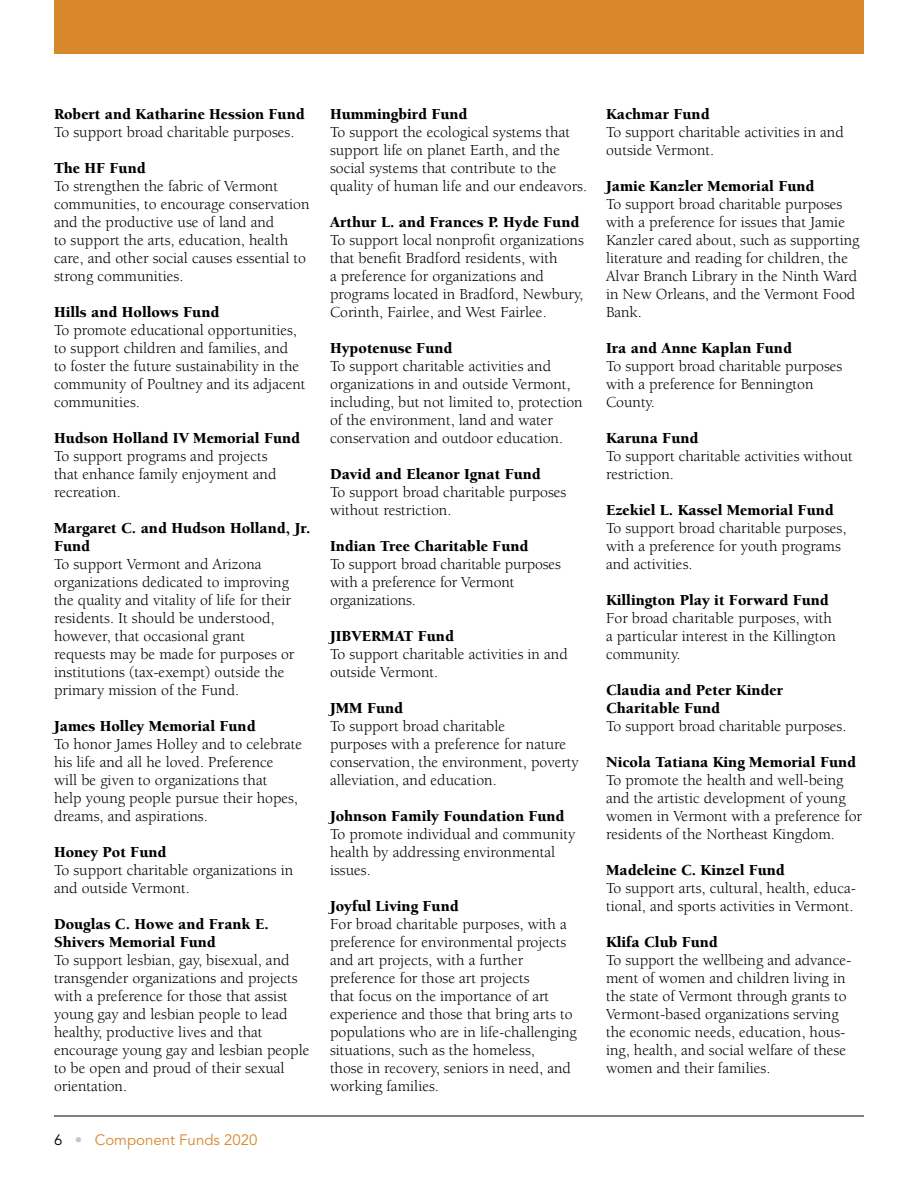
<style>
.page{position:relative;width:918px;height:1188px;background:#fff}
.page>*{position:absolute;margin:0;border:0;box-sizing:border-box;transform-origin:0 0}
.t1{font:15.75px/18px "Berkeley Std";color:#000}
.t2{font:900 15.75px/18px "Berkeley Std";color:#000}
.t3{font:15px "Avenir LT Std";color:#d8872a}
.s1{color:#000}
.s2{color:#c0c6d3}
</style>
<div class="page">
<hr style="left:54px;top:1116px;width:810px;height:1px;background:#000">
<div style="left:54px;top:0;width:810px;height:54px;background:#d8872a"></div>
<p class="t2" style="left:54px;top:105px;width:252px">Robert and Katharine Hession Fund</p>
<p class="t1" style="left:54px;top:123px;width:242px">To support broad charitable purposes.</p>
<p class="t2" style="left:54px;top:159px;width:93px">The HF Fund</p>
<p class="t1" style="left:54px;top:177px;width:257px">To strengthen the fabric of Vermont communities, to encourage conservation and the productive use of land and<br>to support the arts, education, health care, and other social causes essential to strong communities.</p>
<p class="t2" style="left:54px;top:303px;width:167px">Hills and Hollows Fund</p>
<p class="t1" style="left:54px;top:321px;width:253px">To promote educational opportunities, to support children and families, and<br>to foster the future sustainability in the community of Poultney and its adjacent communities.</p>
<p class="t2" style="left:54px;top:429px;width:248px">Hudson Holland IV Memorial Fund</p>
<p class="t1" style="left:54px;top:447px;width:224px">To support programs and projects that enhance family enjoyment and recreation.</p>
<p class="t2" style="left:54px;top:519px;width:258px">Margaret C. and Hudson Holland, Jr.<br>Fund</p>
<p class="t1" style="left:54px;top:555px;width:242px">To support Vermont and Arizona organizations dedicated to improving the quality and vitality of life for their residents. It should be understood, however, that occasional grant requests may be made for purposes or institutions (tax-exempt) outside the primary mission of the Fund.</p>
<p class="t2" style="left:54px;top:718px;width:203px">James Holley Memorial Fund</p>
<p class="t1" style="left:54px;top:736px;width:250px">To honor James Holley and to celebrate his life and all he loved. Preference<br>will be given to organizations that<br>help young people pursue their hopes, dreams, and aspirations.</p>
<p class="t2" style="left:54px;top:844px;width:114px">Honey Pot Fund</p>
<p class="t1" style="left:54px;top:862px;width:241px">To support charitable organizations in and outside Vermont.</p>
<p class="t2" style="left:54px;top:916px;width:216px">Douglas C. Howe and Frank E.<br>Shivers Memorial Fund</p>
<p class="t1" style="left:54px;top:952px;width:257px">To support lesbian, gay, bisexual, and transgender organizations and projects with a preference for those that assist young gay and lesbian people to lead healthy, productive lives and that encourage young gay and lesbian people to be open and proud of their sexual orientation.</p>
<p class="t3" style="left:54px;top:1132px;width:205px"><span class="s1">6</span> <span class="s2">•</span> Component Funds 2020</p>
<p class="t2" style="left:330px;top:106px;width:139px">Hummingbird Fund</p>
<p class="t1" style="left:330px;top:124px;width:259px">To support the ecological systems that support life on planet Earth, and the social systems that contribute to the quality of human life and our endeavors.</p>
<p class="t2" style="left:330px;top:214px;width:251px">Arthur L. and Frances P. Hyde Fund</p>
<p class="t1" style="left:330px;top:232px;width:255px">To support local nonprofit organizations that benefit Bradford residents, with<br>a preference for organizations and programs located in Bradford, Newbury, Corinth, Fairlee, and West Fairlee.</p>
<p class="t2" style="left:330px;top:340px;width:124px">Hypotenuse Fund</p>
<p class="t1" style="left:330px;top:358px;width:254px">To support charitable activities and organizations in and outside Vermont, including, but not limited to, protection of the environment, land and water conservation and outdoor education.</p>
<p class="t2" style="left:330px;top:466px;width:212px">David and Eleanor Ignat Fund</p>
<p class="t1" style="left:330px;top:484px;width:238px">To support broad charitable purposes without restriction.</p>
<p class="t2" style="left:330px;top:538px;width:200px">Indian Tree Charitable Fund</p>
<p class="t1" style="left:330px;top:556px;width:232px">To support broad charitable purposes with a preference for Vermont organizations.</p>
<p class="t2" style="left:330px;top:628px;width:126px">JIBVERMAT Fund</p>
<p class="t1" style="left:330px;top:646px;width:239px">To support charitable activities in and outside Vermont.</p>
<p class="t2" style="left:330px;top:700px;width:75px">JMM Fund</p>
<p class="t1" style="left:330px;top:718px;width:250px">To support broad charitable<br>purposes with a preference for nature conservation, the environment, poverty alleviation, and education.</p>
<p class="t2" style="left:330px;top:808px;width:236px">Johnson Family Foundation Fund</p>
<p class="t1" style="left:330px;top:826px;width:247px">To promote individual and community health by addressing environmental issues.</p>
<p class="t2" style="left:330px;top:898px;width:130px">Joyful Living Fund</p>
<p class="t1" style="left:330px;top:916px;width:248px">For broad charitable purposes, with a preference for environmental projects and art projects, with a further preference for those art projects<br>that focus on the importance of art experience and those that bring arts to populations who are in life-challenging situations, such as the homeless,<br>those in recovery, seniors in need, and working families.</p>
<p class="t2" style="left:606px;top:106px;width:105px">Kachmar Fund</p>
<p class="t1" style="left:606px;top:124px;width:239px">To support charitable activities in and outside Vermont.</p>
<p class="t2" style="left:606px;top:178px;width:210px">Jamie Kanzler Memorial Fund</p>
<p class="t1" style="left:606px;top:196px;width:255px">To support broad charitable purposes with a preference for issues that Jamie Kanzler cared about, such as supporting literature and reading for children, the Alvar Branch Library in the Ninth Ward in New Orleans, and the Vermont Food Bank.</p>
<p class="t2" style="left:606px;top:340px;width:188px">Ira and Anne Kaplan Fund</p>
<p class="t1" style="left:606px;top:358px;width:238px">To support broad charitable purposes with a preference for Bennington<br>County.</p>
<p class="t2" style="left:606px;top:430px;width:94px">Karuna Fund</p>
<p class="t1" style="left:606px;top:448px;width:248px">To support charitable activities without restriction.</p>
<p class="t2" style="left:606px;top:502px;width:229px">Ezekiel L. Kassel Memorial Fund</p>
<p class="t1" style="left:606px;top:520px;width:242px">To support broad charitable purposes, with a preference for youth programs and activities.</p>
<p class="t2" style="left:606px;top:592px;width:225px">Killington Play it Forward Fund</p>
<p class="t1" style="left:606px;top:610px;width:231px">For broad charitable purposes, with a particular interest in the Killington community.</p>
<p class="t2" style="left:606px;top:682px;width:179px">Claudia and Peter Kinder<br>Charitable Fund</p>
<p class="t1" style="left:606px;top:718px;width:242px">To support broad charitable purposes.</p>
<p class="t2" style="left:606px;top:754px;width:252px">Nicola Tatiana King Memorial Fund</p>
<p class="t1" style="left:606px;top:772px;width:258px">To promote the health and well-being and the artistic development of young women in Vermont with a preference for residents of the Northeast Kingdom.</p>
<p class="t2" style="left:606px;top:862px;width:180px">Madeleine C. Kinzel Fund</p>
<p class="t1" style="left:606px;top:880px;width:252px">To support arts, cultural, health, educa&shy;tional, and sports activities in Vermont.</p>
<p class="t2" style="left:606px;top:934px;width:114px">Klifa Club Fund</p>
<p class="t1" style="left:606px;top:952px;width:247px">To support the wellbeing and advance&shy;ment of women and children living in the state of Vermont through grants to Vermont-based organizations serving the economic needs, education, hous&shy;ing, health, and social welfare of these women and their families.</p>
</div>
